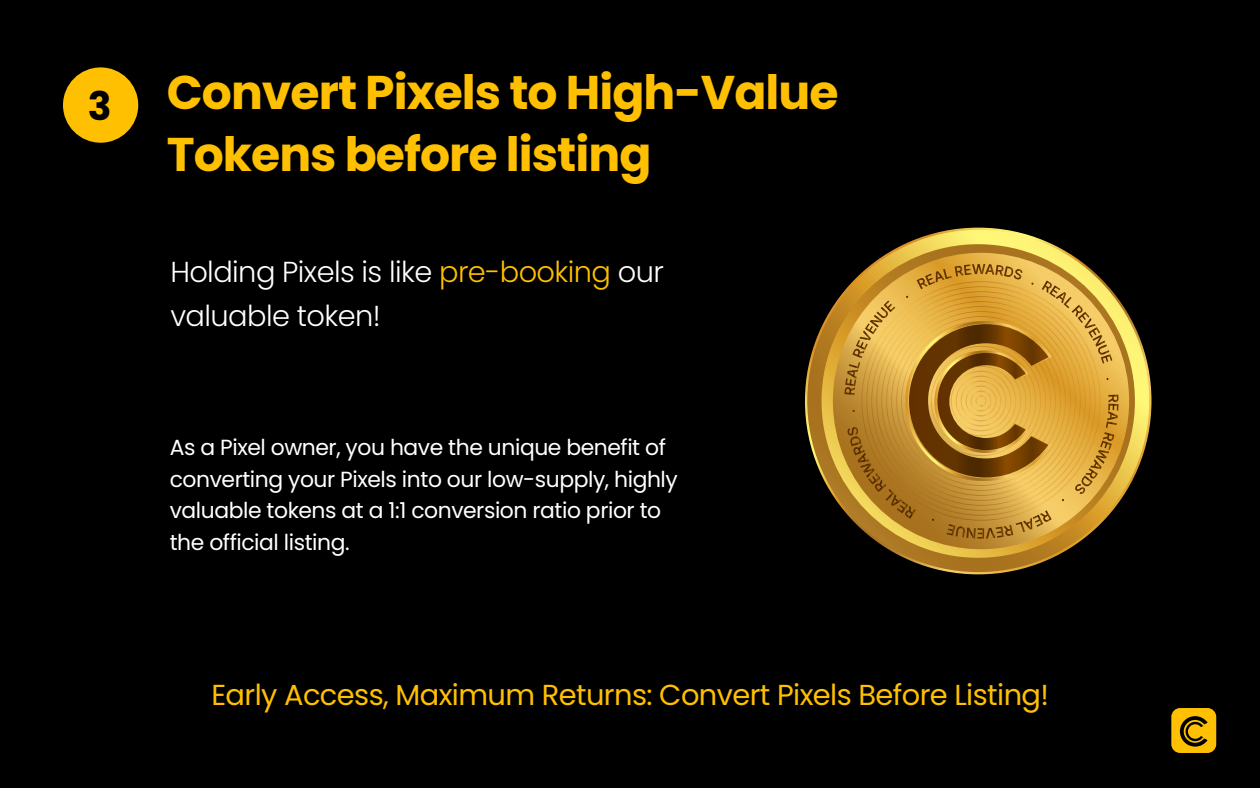
<style>
.page{position:relative;width:1260px;height:788px;background:#000}
.page>*{position:absolute;margin:0;border:0;box-sizing:border-box;transform-origin:0 0}
.t1{font:700 47.25px/61.2px "Poppins";letter-spacing:-.02em;color:#ffc002}
.t2{font:700 39.38px "Poppins";color:#000}
.t3{font:28.88px "Poppins";letter-spacing:-.02em;color:#ffc002}
.t4{font:300 28.88px/43.8px "Poppins";letter-spacing:-.02em;color:#fff}
.t5{font:21.88px/31.5px "Poppins";letter-spacing:-.02em;color:#fff}
.s1{color:#ffc002}
</style>
<div class="page">
<div style="left:63px;top:67px;width:75px;height:76px;background:#ffc002;border-radius:50%"></div>
<div style="left:1171px;top:708px;width:45px;height:44px;background:#ffc002;border-radius:9px"></div>
<svg style="left:1180px;top:716px;width:28px;height:30px"></svg>
<svg style="left:806px;top:230px;width:344px;height:343px"></svg>
<svg style="left:820px;top:244px;width:316px;height:314px"></svg>
<svg style="left:833px;top:253px;width:296px;height:296px;background:#cd9a39"></svg>
<svg style="left:844px;top:264px;width:275px;height:274px;background:#c29135"></svg>
<h2 class="t2" style="left:88px;top:83px;width:25px">3</h2>
<h1 class="t1" style="left:167px;top:62px;width:673px">Convert Pixels to High-Value<br>Tokens before listing</h1>
<h3 class="t4" style="left:170px;top:250px;width:495px">Holding Pixels is like <span class="s1">pre-booking</span> our valuable token!</h3>
<p class="t5" style="left:170px;top:431px;width:510px">As a Pixel owner, you have the unique benefit of converting your Pixels into our low-supply, highly valuable tokens at a 1:1 conversion ratio prior to the official listing.</p>
<h3 class="t3" style="left:211px;top:678px;width:839px">Early Access, Maximum Returns: Convert Pixels Before Listing!</h3>
</div>
